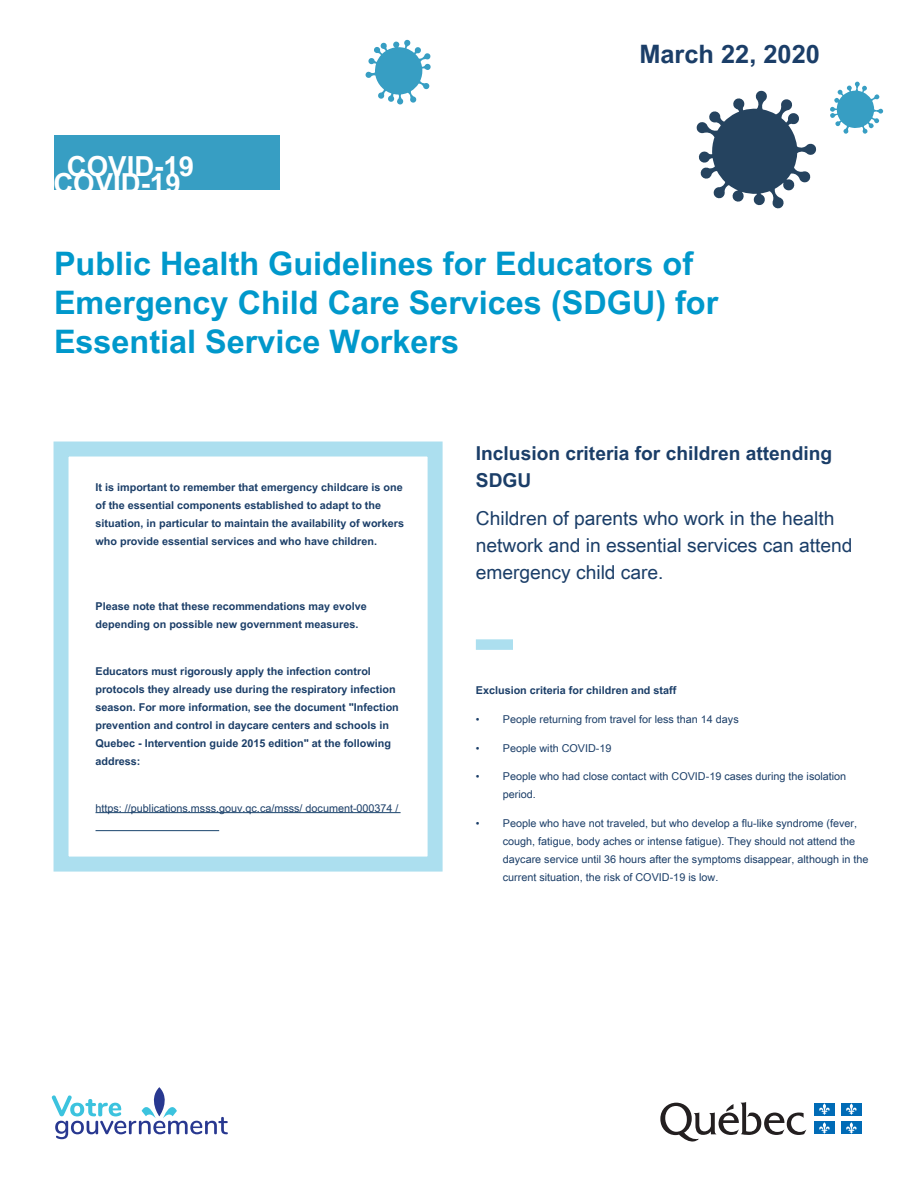
<style>
.page{position:relative;width:918px;height:1188px;background:#fff}
.page>*{position:absolute;margin:0;border:0;box-sizing:border-box;transform-origin:0 0}
.t1{font:700 32.4px/39px "Arial Unicode MS";color:#0098cb}
.t2{font:700 27.6px "Arial Unicode MS";color:#fff}
.t3{font:700 25.35px "Arial Unicode MS";color:#1b3e68}
.t4{font:19.2px/27px "Arial Unicode MS";color:#1b3e68}
.t5{font:700 19.2px/27px "Arial Unicode MS";color:#1b3e68}
.t6{font:700 10.8px/18px "Arial Unicode MS";color:#1b3e68}
.t7{font:10.8px/18px "Arial Unicode MS";color:#1b3e68}
</style>
<div class="page">
<svg style="left:660px;top:1102px;width:146px;height:40px"></svg>
<div style="left:814px;top:1103px;width:21px;height:12px;background:#006bb6"></div>
<svg style="left:819px;top:1103px;width:11px;height:12px"></svg>
<div style="left:841px;top:1103px;width:21px;height:12px;background:#006bb6"></div>
<svg style="left:846px;top:1103px;width:11px;height:12px"></svg>
<div style="left:814px;top:1122px;width:21px;height:12px;background:#006bb6"></div>
<svg style="left:819px;top:1122px;width:11px;height:12px"></svg>
<div style="left:841px;top:1122px;width:21px;height:12px;background:#006bb6"></div>
<svg style="left:846px;top:1122px;width:11px;height:12px"></svg>
<svg style="left:52px;top:1087px;width:176px;height:52px"></svg>
<svg style="left:696px;top:90px;width:121px;height:119px"></svg>
<svg style="left:830px;top:81px;width:53px;height:53px"></svg>
<svg style="left:365px;top:39px;width:66px;height:66px"></svg>
<div style="left:54px;top:135px;width:226px;height:55px;background:#379ec3"></div>
<div style="left:476px;top:639px;width:37px;height:11px;background:#acdfef"></div>
<hr style="left:96px;top:812px;width:305px;height:1px;background:#1a456d">
<hr style="left:96px;top:830px;width:123px;height:1px;background:#1a456d">
<div style="left:54px;top:442px;width:389px;height:430px;border:15px solid #acdfef"></div>
<h2 class="t2" style="left:67px;top:147px;width:129px">COVID-19</h2>
<h2 class="t2" style="left:53px;top:164px;width:129px">COVID-19</h2>
<h3 class="t3" style="left:639px;top:35px;width:182px">March 22, 2020</h3>
<h1 class="t1" style="left:54px;top:243px;width:666px">Public Health Guidelines for Educators of<br>Emergency Child Care Services (SDGU) for<br>Essential Service Workers</h1>
<p class="t6" style="left:96px;top:478px;width:310px">It is important to remember that emergency childcare is one of the essential components established to adapt to the situation, in particular to maintain the availability of workers who provide essential services and who have children.</p>
<p class="t6" style="left:96px;top:597px;width:273px">Please note that these recommendations may evolve depending on possible new government measures.</p>
<p class="t6" style="left:96px;top:661px;width:305px">Educators must rigorously apply the infection control protocols they already use during the respiratory infection season. For more information, see the document "Infection prevention and control in daycare centers and schools in Quebec - Intervention guide 2015 edition" at the following address:</p>
<p class="t7" style="left:96px;top:798px;width:305px">https: //publications.msss.gouv.qc.ca/msss/ document-000374 /</p>
<h3 class="t5" style="left:476px;top:439px;width:358px">Inclusion criteria for children attending<br>SDGU</h3>
<h3 class="t4" style="left:476px;top:503px;width:378px">Children of parents who work in the health network and in essential services can attend emergency child care.</h3>
<p class="t6" style="left:476px;top:681px;width:202px">Exclusion criteria for children and staff</p>
<p class="t7" style="left:476px;top:709px;width:264px">• People returning from travel for less than 14 days</p>
<p class="t7" style="left:476px;top:738px;width:137px">• People with COVID-19</p>
<p class="t7" style="left:503px;top:767px;width:345px;text-indent:-27px">• People who had close contact with COVID-19 cases during the isolation period.</p>
<p class="t7" style="left:503px;top:814px;width:367px;text-indent:-27px">• People who have not traveled, but who develop a flu-like syndrome (fever, cough, fatigue, body aches or intense fatigue). They should not attend the daycare service until 36 hours after the symptoms disappear, although in the current situation, the risk of COVID-19 is low.</p>
</div>
